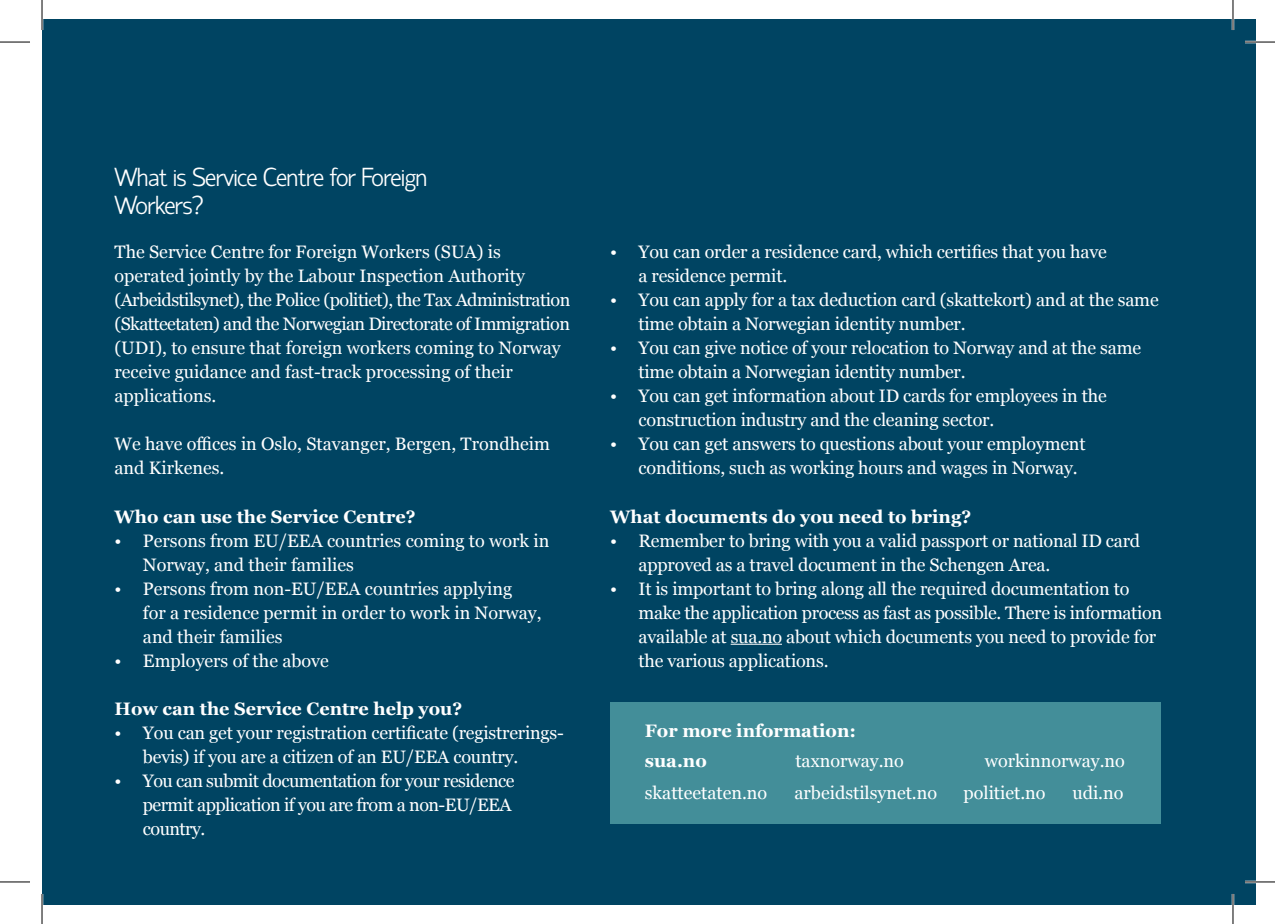
<style>
.page{position:relative;width:1275px;height:924px;background:#fff}
.page>*{position:absolute;margin:0;border:0;box-sizing:border-box;transform-origin:0 0}
.Manual_-_header_13pt{font:300 26px "Hattori Hanzo";letter-spacing:-.025em;color:#fff}
.Manual_-_brødtekst_1{font:18px/24px "Georgia";letter-spacing:-.01em;color:#fff}
.Manual_-_brødtekst_1-2{font:700 18px "Georgia";color:#fff}
.Manual_-_brødtekst_1-3{font:18px/24px "Georgia";letter-spacing:-.03em;color:#fff}
</style>
<div class="page">
<div style="left:42px;top:19px;width:1213px;height:885px;background:#004462"></div>
<hr style="left:730px;top:643px;width:52px;height:1px;background:#fff">
<div style="left:610px;top:701px;width:550px;height:122px;background:#438e99"></div>
<hr style="left:1245px;top:41px;width:30px;height:2px;background:#fff">
<hr style="left:1245px;top:880px;width:30px;height:2px;background:#fff">
<hr style="left:1231px;top:0;width:3px;height:30px;background:#fff">
<hr style="left:1231px;top:893px;width:3px;height:30px;background:#fff">
<hr style="left:0;top:42px;width:30px;height:1px;background:#000">
<hr style="left:1245px;top:42px;width:30px;height:1px;background:#000">
<hr style="left:0;top:881px;width:30px;height:1px;background:#000">
<hr style="left:1245px;top:881px;width:30px;height:1px;background:#000">
<hr style="left:42px;top:0;width:1px;height:30px;background:#000">
<hr style="left:42px;top:893px;width:1px;height:30px;background:#000">
<hr style="left:1232px;top:0;width:1px;height:30px;background:#000">
<hr style="left:1232px;top:893px;width:1px;height:30px;background:#000">
<p class="Manual_-_header_13pt" style="left:115px;top:163px;width:314px">What is Service Centre for Foreign</p>
<p class="Manual_-_header_13pt" style="left:115px;top:191px;width:90px">Workers?</p>
<p class="Manual_-_brødtekst_1" style="left:115px;top:239px;width:457px">The Service Centre for Foreign Workers (SUA) is operated jointly by the Labour Inspection Authority (Arbeidstilsynet), the Police (politiet), the Tax Administration (Skatteetaten) and the Norwegian Directorate of Immigration (UDI), to ensure that foreign workers coming to Norway receive guidance and fast-track processing of their applications.</p>
<p class="Manual_-_brødtekst_1" style="left:115px;top:431px;width:437px">We have offices in Oslo, Stavanger, Bergen, Trondheim and Kirkenes.</p>
<p class="Manual_-_brødtekst_1-2" style="left:115px;top:502px;width:302px">Who can use the Service Centre?</p>
<p class="Manual_-_brødtekst_1" style="left:143px;top:527px;width:408px;text-indent:-28px">• Persons from EU/EEA countries coming to work in<br>Norway, and their families</p>
<p class="Manual_-_brødtekst_1" style="left:143px;top:575px;width:400px;text-indent:-28px">• Persons from non-EU/EEA countries applying<br>for a residence permit in order to work in Norway, and their families</p>
<p class="Manual_-_brødtekst_1" style="left:115px;top:647px;width:216px">• Employers of the above</p>
<p class="Manual_-_brødtekst_1-2" style="left:115px;top:694px;width:349px">How can the Service Centre help you?</p>
<p class="Manual_-_brødtekst_1" style="left:143px;top:719px;width:422px;text-indent:-28px">• You can get your registration certificate (registrerings&shy;bevis) if you are a citizen of an EU/EEA country.</p>
<p class="Manual_-_brødtekst_1-3" style="left:143px;top:767px;width:373px;text-indent:-28px">• You can submit documentation for your residence permit application if you are from a non-EU/EEA country.</p>
<p class="Manual_-_brødtekst_1" style="left:638px;top:239px;width:470px;text-indent:-28px">• You can order a residence card, which certifies that you have a residence permit.</p>
<p class="Manual_-_brødtekst_1" style="left:638px;top:287px;width:522px;text-indent:-28px">• You can apply for a tax deduction card (skattekort) and at the same time obtain a Norwegian identity number.</p>
<p class="Manual_-_brødtekst_1" style="left:638px;top:335px;width:504px;text-indent:-28px">• You can give notice of your relocation to Norway and at the same time obtain a Norwegian identity number.</p>
<p class="Manual_-_brødtekst_1" style="left:638px;top:383px;width:470px;text-indent:-28px">• You can get information about ID cards for employees in the construction industry and the cleaning sector.</p>
<p class="Manual_-_brødtekst_1" style="left:638px;top:431px;width:448px;text-indent:-28px">• You can get answers to questions about your employment conditions, such as working hours and wages in Norway.</p>
<p class="Manual_-_brødtekst_1-2" style="left:610px;top:502px;width:363px">What documents do you need to bring?</p>
<p class="Manual_-_brødtekst_1" style="left:638px;top:527px;width:503px;text-indent:-28px">• Remember to bring with you a valid passport or national ID card approved as a travel document in the Schengen Area.</p>
<p class="Manual_-_brødtekst_1" style="left:638px;top:575px;width:525px;text-indent:-28px">• It is important to bring along all the required documentation to make the application process as fast as possible. There is information available at sua.no about which documents you need to provide for the various applications.</p>
<p class="Manual_-_brødtekst_1-2" style="left:645px;top:716px;width:213px">For more information:</p>
<p class="Manual_-_brødtekst_1-2" style="left:645px;top:746px;width:63px">sua.no</p>
<p class="Manual_-_brødtekst_1" style="left:795px;top:747px;width:110px">taxnorway.no</p>
<p class="Manual_-_brødtekst_1" style="left:985px;top:747px;width:142px">workinnorway.no</p>
<p class="Manual_-_brødtekst_1" style="left:645px;top:779px;width:124px">skatteetaten.no</p>
<p class="Manual_-_brødtekst_1" style="left:794px;top:779px;width:144px">arbeidstilsynet.no</p>
<p class="Manual_-_brødtekst_1" style="left:963px;top:779px;width:83px">politiet.no</p>
<p class="Manual_-_brødtekst_1" style="left:1072px;top:779px;width:53px">udi.no</p>
</div>
